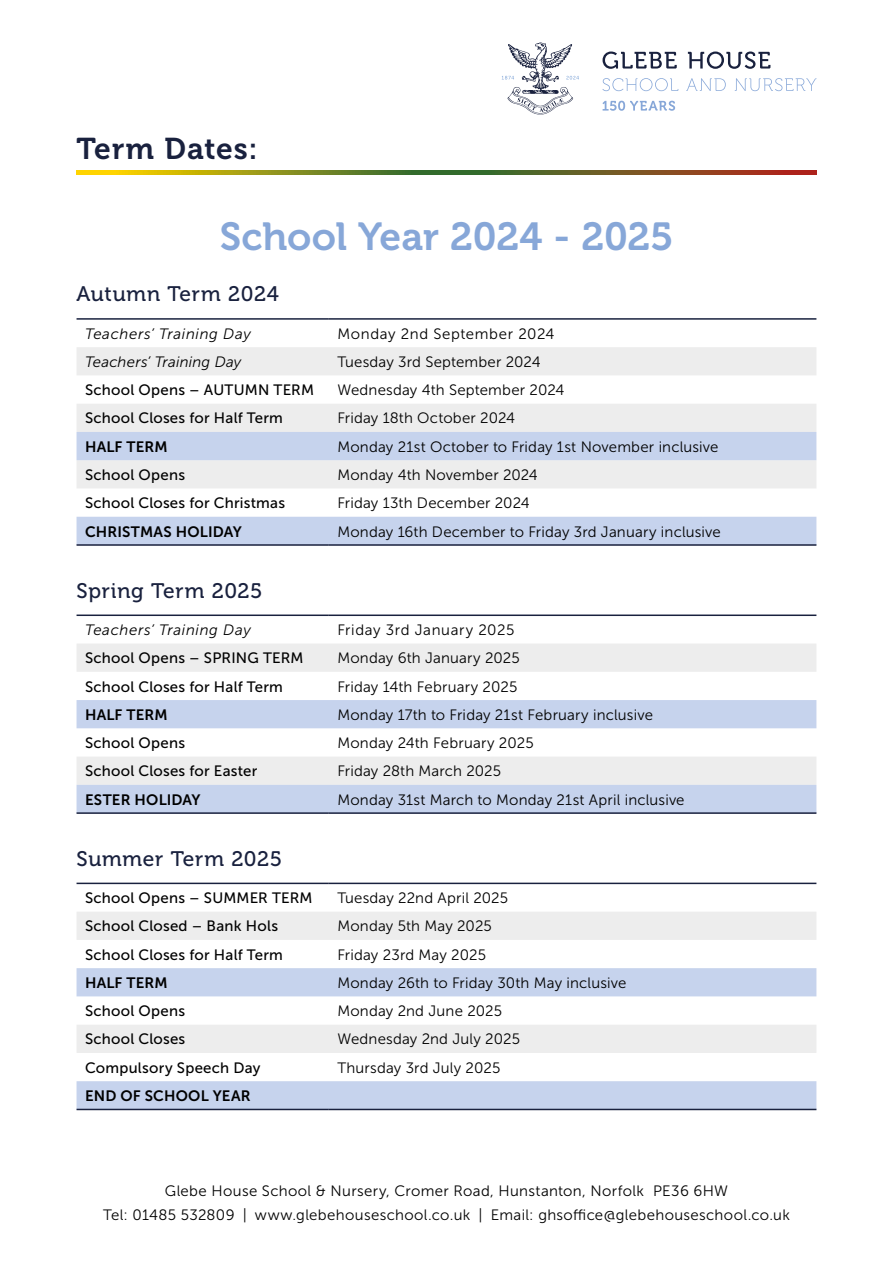
<style>
.page{position:relative;width:893px;height:1263px;background:#fff}
.page>*{position:absolute;margin:0;border:0;box-sizing:border-box;transform-origin:0 0}
.t1{font:39px "Museo 700";letter-spacing:-.005em;color:#87a7d8}
.t2{font:30px "Museo 700";letter-spacing:.035em;color:#19213e}
.t3{font:21px "Museo 500";letter-spacing:.035em;color:#19213e}
.t4{font:15px/24px "Museo Sans 300";letter-spacing:.015em;color:#000;text-align:center}
.t5{font:15px "Museo Sans 500";letter-spacing:.015em;color:#000}
.t6{font:15px "Museo Sans 700";letter-spacing:.01em;color:#000}
.t7{font:italic 15px "Museo Sans 300";letter-spacing:.035em;color:#000}
.t8{font:15px "Museo Sans 300";letter-spacing:.045em;color:#000}
.t9{font:italic 15px "Museo Sans 300";letter-spacing:.015em;color:#000}
.t10{font:15px "Museo Sans 300";letter-spacing:.04em;color:#000}
</style>
<div class="page">
<svg style="left:502px;top:43px;width:77px;height:72px"></svg>
<svg style="left:603px;top:52px;width:167px;height:17px"></svg>
<svg style="left:602px;top:78px;width:214px;height:33px"></svg>
<svg style="left:77px;top:347px;width:739px;height:85px;fill:#ededed"></svg>
<svg style="left:77px;top:432px;width:739px;height:112px"></svg>
<hr style="left:77px;top:318px;width:252px;height:2px;background:#19213e">
<hr style="left:329px;top:318px;width:487px;height:2px;background:#19213e">
<hr style="left:77px;top:544px;width:252px;height:2px;background:#19213e">
<hr style="left:329px;top:544px;width:487px;height:2px;background:#19213e">
<svg style="left:77px;top:644px;width:739px;height:141px"></svg>
<div style="left:77px;top:700px;width:739px;height:28px;background:#c6d3ed"></div>
<div style="left:77px;top:785px;width:739px;height:27px;background:#c6d3ed"></div>
<hr style="left:77px;top:614px;width:252px;height:2px;background:#19213e">
<hr style="left:329px;top:614px;width:487px;height:2px;background:#19213e">
<hr style="left:77px;top:812px;width:252px;height:2px;background:#19213e">
<hr style="left:329px;top:812px;width:487px;height:2px;background:#19213e">
<svg style="left:77px;top:884px;width:739px;height:1px"></svg>
<div style="left:77px;top:912px;width:739px;height:28px;background:#ededed"></div>
<svg style="left:77px;top:968px;width:739px;height:141px"></svg>
<hr style="left:77px;top:883px;width:252px;height:1px;background:#19213e">
<hr style="left:329px;top:883px;width:487px;height:1px;background:#19213e">
<hr style="left:77px;top:1109px;width:252px;height:1px;background:#19213e">
<hr style="left:329px;top:1109px;width:487px;height:1px;background:#19213e">
<svg style="left:77px;top:170px;width:739px;height:4px;background:#88761d"></svg>
<h2 class="t2" style="left:77px;top:132px;width:182px">Term Dates:</h2>
<h1 class="t1" style="left:220px;top:215px;width:455px">School Year 2024 - 2025</h1>
<h3 class="t3" style="left:77px;top:282px;width:204px">Autumn Term 2024</h3>
<p class="t7" style="left:85px;top:325px;width:167px">Teachers’ Training Day</p>
<p class="t8" style="left:337px;top:325px;width:219px">Monday 2nd September 2024</p>
<p class="t9" style="left:85px;top:354px;width:158px">Teachers’ Training Day</p>
<p class="t4" style="left:337px;top:350px;width:205px">Tuesday 3rd September 2024</p>
<p class="t5" style="left:85px;top:382px;width:230px">School Opens – AUTUMN TERM</p>
<p class="t4" style="left:337px;top:378px;width:229px">Wednesday 4th September 2024</p>
<p class="t5" style="left:85px;top:410px;width:199px">School Closes for Half Term</p>
<p class="t4" style="left:337px;top:406px;width:179px">Friday 18th October 2024</p>
<p class="t6" style="left:85px;top:438px;width:84px">HALF TERM</p>
<p class="t4" style="left:337px;top:435px;width:383px">Monday 21st October to Friday 1st November inclusive</p>
<p class="t5" style="left:85px;top:467px;width:102px">School Opens</p>
<p class="t4" style="left:337px;top:463px;width:202px">Monday 4th November 2024</p>
<p class="t5" style="left:85px;top:495px;width:201px">School Closes for Christmas</p>
<p class="t4" style="left:337px;top:491px;width:194px">Friday 13th December 2024</p>
<p class="t6" style="left:85px;top:523px;width:158px">CHRISTMAS HOLIDAY</p>
<p class="t4" style="left:337px;top:519px;width:385px">Monday 16th December to Friday 3rd January inclusive</p>
<h3 class="t3" style="left:77px;top:579px;width:187px">Spring Term 2025</h3>
<p class="t7" style="left:85px;top:622px;width:167px">Teachers’ Training Day</p>
<p class="t10" style="left:337px;top:622px;width:179px">Friday 3rd January 2025</p>
<p class="t5" style="left:85px;top:650px;width:220px">School Opens – SPRING TERM</p>
<p class="t4" style="left:337px;top:646px;width:184px">Monday 6th January 2025</p>
<p class="t5" style="left:85px;top:678px;width:199px">School Closes for Half Term</p>
<p class="t4" style="left:337px;top:674px;width:182px">Friday 14th February 2025</p>
<p class="t6" style="left:85px;top:706px;width:84px">HALF TERM</p>
<p class="t4" style="left:337px;top:703px;width:317px">Monday 17th to Friday 21st February inclusive</p>
<p class="t5" style="left:85px;top:735px;width:102px">School Opens</p>
<p class="t4" style="left:337px;top:731px;width:198px">Monday 24th February 2025</p>
<p class="t5" style="left:85px;top:763px;width:174px">School Closes for Easter</p>
<p class="t4" style="left:337px;top:759px;width:165px">Friday 28th March 2025</p>
<p class="t6" style="left:85px;top:791px;width:117px">ESTER HOLIDAY</p>
<p class="t4" style="left:337px;top:787px;width:349px">Monday 31st March to Monday 21st April inclusive</p>
<h3 class="t3" style="left:77px;top:847px;width:207px">Summer Term 2025</h3>
<p class="t5" style="left:85px;top:890px;width:229px">School Opens – SUMMER TERM</p>
<p class="t4" style="left:337px;top:886px;width:172px">Tuesday 22nd April 2025</p>
<p class="t5" style="left:85px;top:918px;width:195px">School Closed – Bank Hols</p>
<p class="t4" style="left:337px;top:914px;width:156px">Monday 5th May 2025</p>
<p class="t5" style="left:85px;top:946px;width:199px">School Closes for Half Term</p>
<p class="t4" style="left:337px;top:942px;width:150px">Friday 23rd May 2025</p>
<p class="t6" style="left:85px;top:974px;width:84px">HALF TERM</p>
<p class="t4" style="left:337px;top:971px;width:291px">Monday 26th to Friday 30th May inclusive</p>
<p class="t5" style="left:85px;top:1003px;width:102px">School Opens</p>
<p class="t4" style="left:337px;top:999px;width:166px">Monday 2nd June 2025</p>
<p class="t5" style="left:85px;top:1031px;width:102px">School Closes</p>
<p class="t4" style="left:337px;top:1027px;width:184px">Wednesday 2nd July 2025</p>
<p class="t5" style="left:85px;top:1059px;width:177px">Compulsory Speech Day</p>
<p class="t4" style="left:337px;top:1056px;width:165px">Thursday 3rd July 2025</p>
<p class="t6" style="left:85px;top:1087px;width:167px">END OF SCHOOL YEAR</p>
<p class="t4" style="left:103px;top:1179px;width:688px">Glebe House School &amp; Nursery, Cromer Road, Hunstanton, Norfolk PE36 6HW<br>Tel: 01485 532809 | www.glebehouseschool.co.uk | Email: ghsoffice@glebehouseschool.co.uk</p>
</div>
